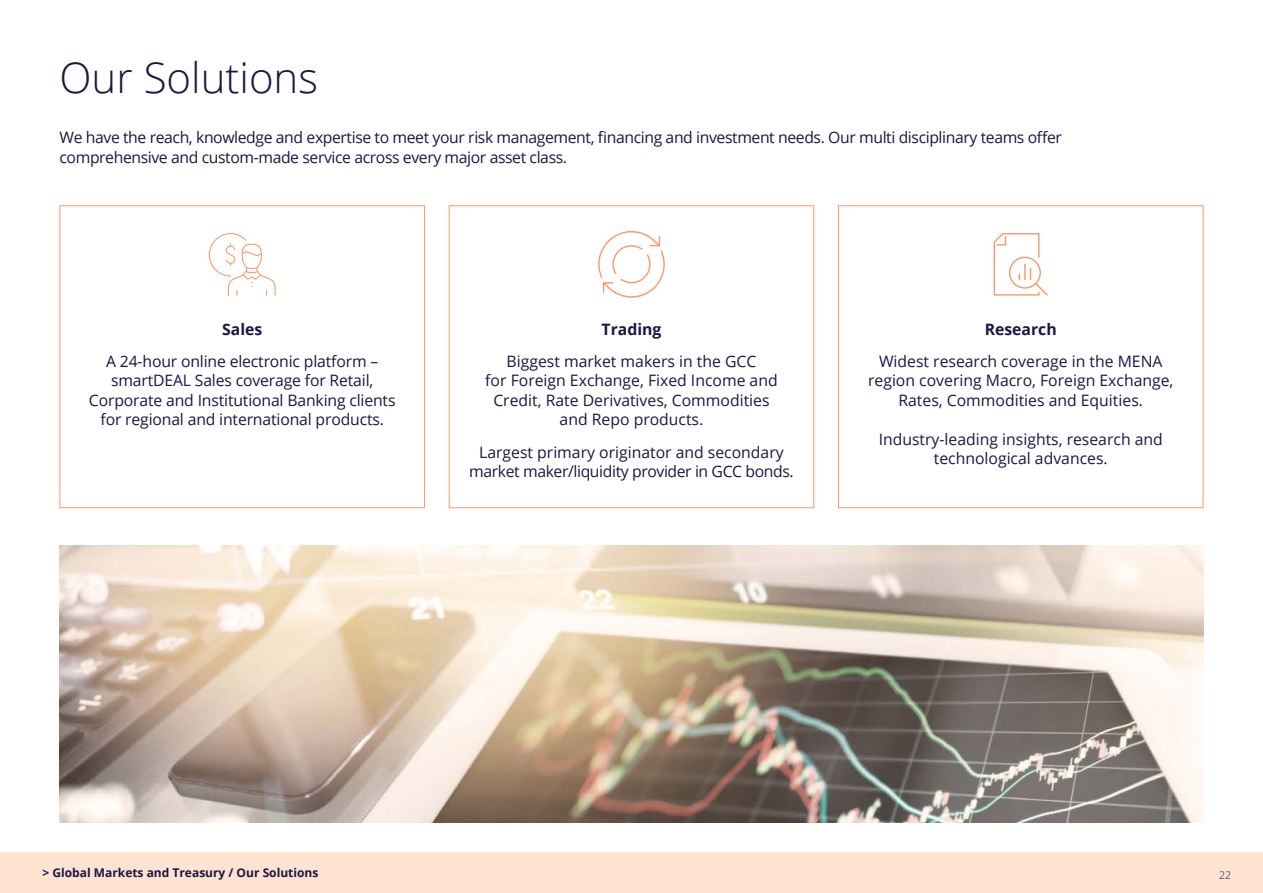
<style>
.page{position:relative;width:1263px;height:893px;background:#fff}
.page>*{position:absolute;margin:0;border:0;box-sizing:border-box;transform-origin:0 0}
.t1{font:300 42px "Open Sans";color:#1a1647}
.t2{font:15.75px/19.5px "Open Sans";letter-spacing:-.01em;color:#1a1647;text-align:center}
.t3{font:700 15.75px "Open Sans";color:#1a1647}
.t4{font:700 12px "Open Sans";color:#1a1647}
.t5{font:300 10.5px "Open Sans";color:#1a1647}
</style>
<div class="page">
<div style="left:0;top:853px;width:1263px;height:40px;background:#fee3d1"></div>
<div style="left:838px;top:205px;width:365px;height:303px;border:1px solid #f89b6c"></div>
<div style="left:60px;top:205px;width:365px;height:303px;border:1px solid #f89b6c"></div>
<svg style="left:208px;top:233px;width:68px;height:63px"></svg>
<div style="left:449px;top:205px;width:365px;height:303px;border:1px solid #f89b6c"></div>
<svg style="left:598px;top:231px;width:67px;height:67px"></svg>
<svg style="left:993px;top:233px;width:55px;height:63px"></svg>
<img style="left:60px;top:546px;width:1143px;height:276px">
<p class="t1" style="left:60px;top:49px;width:260px">Our Solutions</p>
<p class="t2" style="left:60px;top:128px;width:1004px;text-align:left">We have the reach, knowledge and expertise to meet your risk management, financing and investment needs. Our multi disciplinary teams offer comprehensive and custom-made service across every major asset class.</p>
<p class="t3" style="left:222px;top:318px;width:42px">Sales</p>
<p class="t2" style="left:89px;top:351px;width:308px">A 24-hour online electronic platform – smartDEAL Sales coverage for Retail, Corporate and Institutional Banking clients for regional and international products.</p>
<p class="t3" style="left:602px;top:318px;width:61px">Trading</p>
<p class="t2" style="left:485px;top:351px;width:294px">Biggest market makers in the GCC<br>for Foreign Exchange, Fixed Income and<br>Credit, Rate Derivatives, Commodities and Repo products.</p>
<p class="t2" style="left:469px;top:442px;width:326px">Largest primary originator and secondary market maker/liquidity provider in GCC bonds.</p>
<p class="t3" style="left:985px;top:318px;width:73px">Research</p>
<p class="t2" style="left:868px;top:351px;width:307px">Widest research coverage in the MENA region covering Macro, Foreign Exchange,<br>Rates, Commodities and Equities.</p>
<p class="t2" style="left:879px;top:429px;width:286px">Industry-leading insights, research and technological advances.</p>
<p class="t4" style="left:43px;top:864px;width:277px">&gt; Global Markets and Treasury / Our Solutions</p>
<p class="t5" style="left:1219px;top:868px;width:13px">22</p>
</div>
